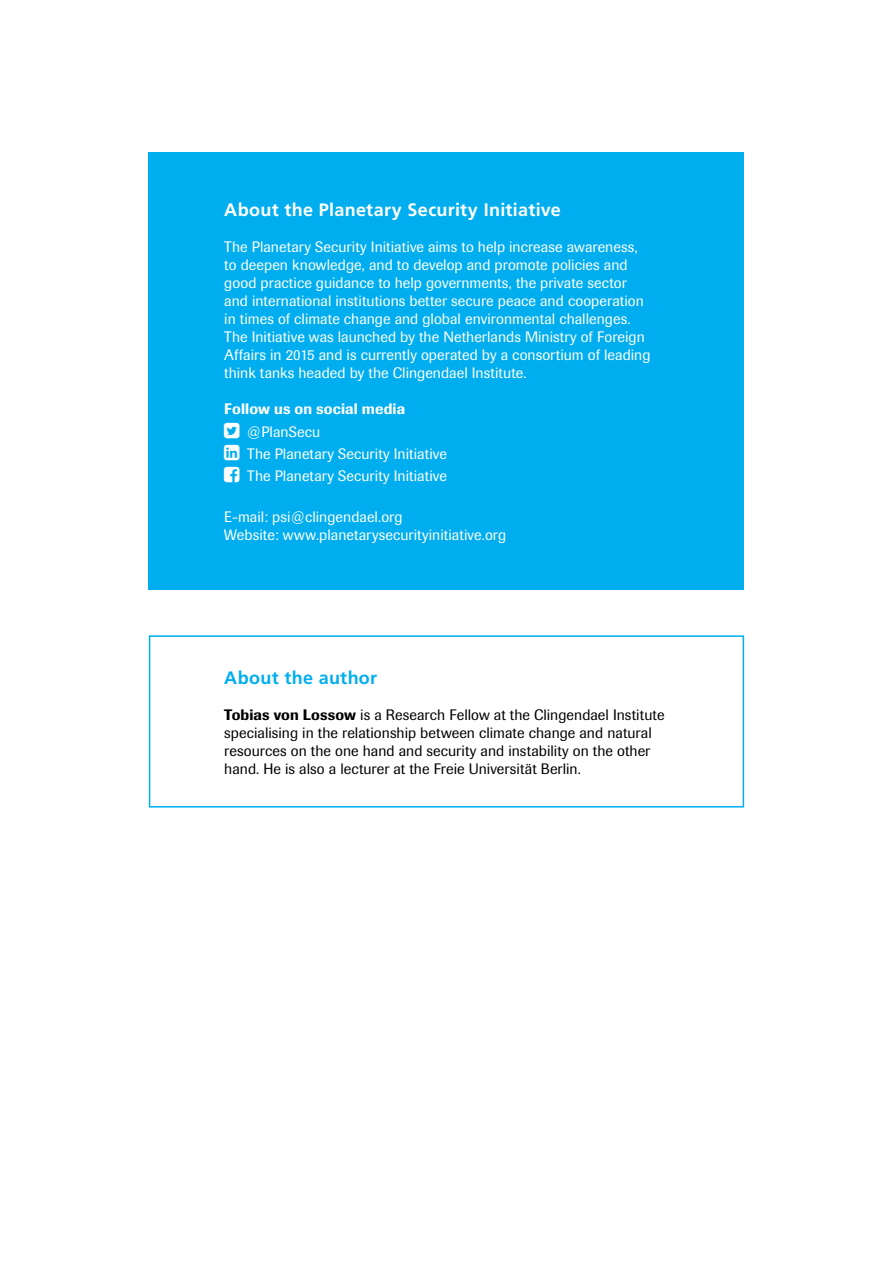
<style>
.page{position:relative;width:893px;height:1263px;background:#fff}
.page>*{position:absolute;margin:0;border:0;box-sizing:border-box;transform-origin:0 0}
.t1{font:700 18px "Frutiger LT Std";letter-spacing:.015em;color:#fff}
.t2{font:700 18px "Frutiger LT Std";letter-spacing:.015em;color:#00aeef}
.P_Colophon{font:15px/18px "Imago";letter-spacing:.005em;color:#fff}
.t3{font:15px/18px "Imago";letter-spacing:.005em;color:#000}
.t4{font:500 15px "Imago";letter-spacing:.005em;color:#fff}
.s1{font-weight:500}
</style>
<div class="page">
<div style="left:149px;top:635px;width:595px;height:172px;border:2px solid #00aeef"></div>
<div style="left:149px;top:152px;width:595px;height:437px;background:#00aeef"></div>
<h2 class="t1" style="left:224px;top:199px;width:338px">About the Planetary Security Initiative</h2>
<p class="P_Colophon" style="left:224px;top:238px;width:428px">The Planetary Security Initiative aims to help increase awareness, to deepen knowledge, and to develop and promote policies and good practice guidance to help governments, the private sector and international institutions better secure peace and cooperation in times of climate change and global environmental challenges.<br>The Initiative was launched by the Netherlands Ministry of Foreign Affairs in 2015 and is currently operated by a consortium of leading think tanks headed by the Clingendael Institute.</p>
<p class="t4" style="left:224px;top:400px;width:182px">Follow us on social media</p>
<p class="P_Colophon" style="left:247px;top:422px;width:74px">@PlanSecu</p>
<p class="P_Colophon" style="left:247px;top:445px;width:201px">The Planetary Security Initiative</p>
<p class="P_Colophon" style="left:247px;top:466px;width:201px">The Planetary Security Initiative</p>
<p class="P_Colophon" style="left:224px;top:508px;width:180px">E-mail: psi@clingendael.org</p>
<p class="P_Colophon" style="left:224px;top:526px;width:284px">Website: www.planetarysecurityinitiative.org</p>
<h2 class="t2" style="left:224px;top:667px;width:154px">About the author</h2>
<p class="t3" style="left:224px;top:706px;width:442px"><span class="s1">Tobias von Lossow</span> is a Research Fellow at the Clingendael Institute specialising in the relationship between climate change and natural resources on the one hand and security and instability on the other hand. He is also a lecturer at the Freie Universität Berlin.</p>
</div>
